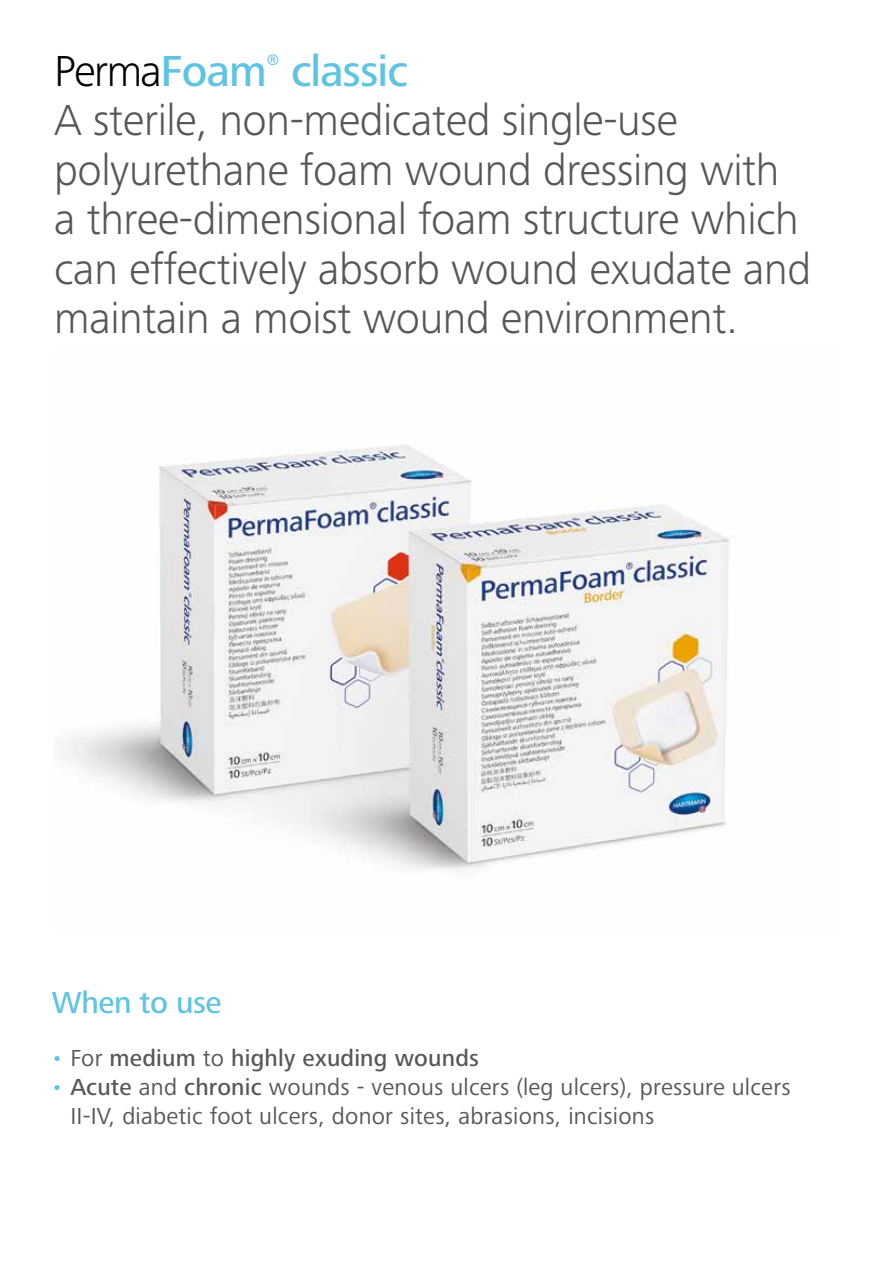
<style>
.page{position:relative;width:893px;height:1263px;background:#fff}
.page>*{position:absolute;margin:0;border:0;box-sizing:border-box;transform-origin:0 0}
.t1{font:300 45px/49.5px "Frutiger Next LTW1 G";letter-spacing:-.01em;color:#575756}
.t2{font:300 45px "Frutiger Next LTW1 G";letter-spacing:-.04em;color:#000}
.t3{font:500 45px "Frutiger Next LTW1 G";letter-spacing:-.025em;color:#5fc4e1}
.t4{font:500 31.5px "Frutiger Next LTW1 G";letter-spacing:-.015em;color:#5fc4e1}
.t5{font:24px/29.2px "Frutiger Next LTW1 G";letter-spacing:.01em;color:#575756}
.t6{font:500 24px "Frutiger Next LTW1 G";letter-spacing:.01em;color:#575756}
.t7{font:500 15.75px "Frutiger Next LTW1 G";color:#5fc4e1}
.s1{font-weight:500;color:#5fc4e1}
.s2{font-weight:300;color:#5fc4e1}
.s3{font-weight:400}
.s4{font-weight:500}
</style>
<div class="page">
<img style="left:69px;top:445px;width:661px;height:425px">
<p class="t2" style="left:54px;top:45px;width:214px">Perma<span class="s1">Foam</span></p>
<p class="t7" style="left:267px;top:50px;width:14px">®</p>
<p class="t3" style="left:291px;top:45px;width:118px">classic</p>
<p class="t1" style="left:54px;top:95px;width:758px">A sterile, non-medicated single-use polyurethane foam wound dressing with a three-dimensional foam structure which can effectively absorb wound exudate and maintain a moist wound environment.</p>
<p class="t4" style="left:52px;top:984px;width:171px">When to use</p>
<p class="t6" style="left:51px;top:1044px;width:430px"><span class="s2">•</span> <span class="s3">For</span> medium <span class="s3">to</span> highly exuding wounds</p>
<p class="t5" style="left:70px;top:1073px;width:722px;text-indent:-20px"><span class="s2">•</span> <span class="s4">Acute</span> and <span class="s4">chronic</span> wounds - venous ulcers (leg ulcers), pressure ulcers<br>II-IV, diabetic foot ulcers, donor sites, abrasions, incisions</p>
</div>
